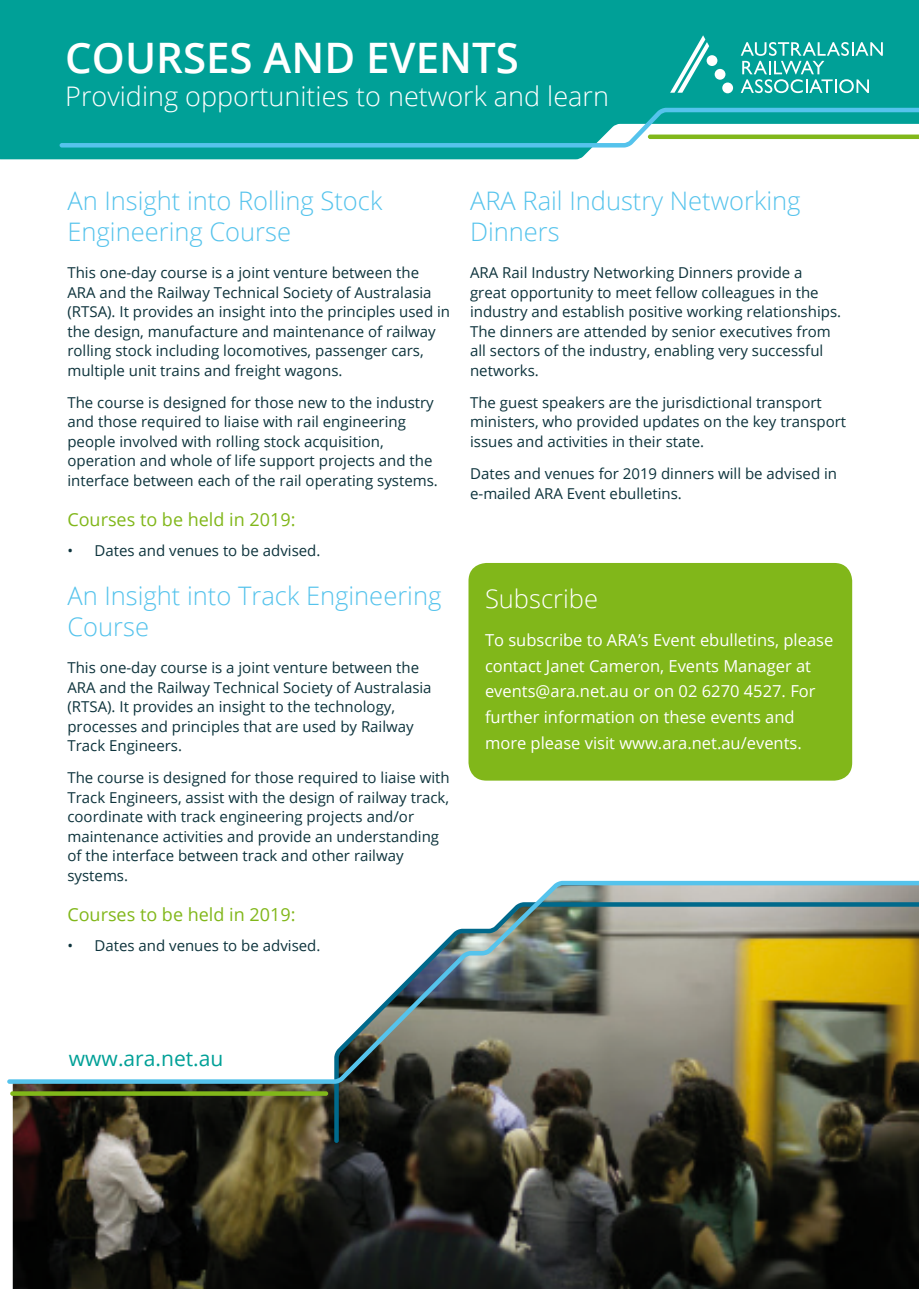
<style>
.page{position:relative;width:919px;height:1289px;background:#fff}
.page>*{position:absolute;margin:0;border:0;box-sizing:border-box;transform-origin:0 0}
.t1{font:600 42px "Open Sans";color:#fff}
.t2{font:300 27px "Open Sans";color:#fff}
.t3{font:300 25.5px/30.6px "Open Sans";color:#55c3ec}
.t4{font:300 25.5px "Open Sans";color:#fff}
.t5{font:21px "Open Sans";color:#00a097}
.t6{font:18px "Open Sans";color:#81b71a}
.t7{font:16.5px/25.5px "Open Sans";color:#fff}
.t8{font:15px/19.5px "Open Sans";color:#0d333c}
</style>
<div class="page">
<div style="left:0;top:0;width:918px;height:159px;background:#00a097"></div>
<img style="left:13px;top:1083px;width:905px;height:205px">
<svg style="left:334px;top:1083px;width:584px;height:59px;background:#444132"></svg>
<svg style="left:7px;top:880px;width:911px;height:203px"></svg>
<svg style="left:10px;top:1091px;width:318px;height:4px"></svg>
<svg style="left:60px;top:108px;width:858px;height:39px"></svg>
<div style="left:468px;top:563px;width:384px;height:217px;background:#81b71a;border-radius:18px"></div>
<svg style="left:670px;top:35px;width:39px;height:58px"></svg>
<div style="left:706px;top:55px;width:11px;height:11px;background:#fff;border-radius:50%"></div>
<div style="left:714px;top:69px;width:11px;height:11px;background:#fff;border-radius:50%"></div>
<div style="left:722px;top:82px;width:11px;height:11px;background:#fff;border-radius:50%"></div>
<svg style="left:740px;top:42px;width:142px;height:51px;background:#37b4ad"></svg>
<p class="t1" style="left:65px;top:29px;width:455px">COURSES AND EVENTS</p>
<p class="t2" style="left:65px;top:77px;width:545px">Providing opportunities to network and learn</p>
<p class="t3" style="left:67px;top:185px;width:316px">An Insight into Rolling Stock<br>Engineering Course</p>
<p class="t8" style="left:67px;top:262px;width:384px">This one-day course is a joint venture between the ARA and the Railway Technical Society of Australasia (RTSA). It provides an insight into the principles used in the design, manufacture and maintenance of railway rolling stock including locomotives, passenger cars, multiple unit trains and freight wagons.</p>
<p class="t8" style="left:67px;top:392px;width:372px">The course is designed for those new to the industry and those required to liaise with rail engineering people involved with rolling stock acquisition, operation and whole of life support projects and the interface between each of the rail operating systems.</p>
<p class="t6" style="left:67px;top:506px;width:229px">Courses to be held in 2019:</p>
<p class="t8" style="left:67px;top:540px;width:254px">• Dates and venues to be advised.</p>
<p class="t3" style="left:67px;top:579px;width:375px">An Insight into Track Engineering<br>Course</p>
<p class="t8" style="left:67px;top:657px;width:366px">This one-day course is a joint venture between the ARA and the Railway Technical Society of Australasia (RTSA). It provides an insight to the technology, processes and principles that are used by Railway Track Engineers.</p>
<p class="t8" style="left:67px;top:767px;width:384px">The course is designed for those required to liaise with Track Engineers, assist with the design of railway track, coordinate with track engineering projects and/or maintenance activities and provide an understanding of the interface between track and other railway systems.</p>
<p class="t6" style="left:67px;top:901px;width:229px">Courses to be held in 2019:</p>
<p class="t8" style="left:67px;top:935px;width:254px">• Dates and venues to be advised.</p>
<p class="t3" style="left:470px;top:185px;width:332px">ARA Rail Industry Networking<br>Dinners</p>
<p class="t8" style="left:470px;top:262px;width:372px">ARA Rail Industry Networking Dinners provide a great opportunity to meet fellow colleagues in the industry and establish positive working relationships.<br>The dinners are attended by senior executives from all sectors of the industry, enabling very successful networks.</p>
<p class="t8" style="left:470px;top:392px;width:377px">The guest speakers are the jurisdictional transport ministers, who provided updates on the key transport issues and activities in their state.</p>
<p class="t8" style="left:470px;top:463px;width:368px">Dates and venues for 2019 dinners will be advised in e-mailed ARA Event ebulletins.</p>
<p class="t4" style="left:485px;top:581px;width:114px">Subscribe</p>
<p class="t7" style="left:485px;top:627px;width:350px">To subscribe to ARA’s Event ebulletins, please contact Janet Cameron, Events Manager at events@ara.net.au or on 02 6270 4527. For further information on these events and more please visit www.ara.net.au/events.</p>
<p class="t5" style="left:69px;top:1044px;width:156px">www.ara.net.au</p>
</div>
